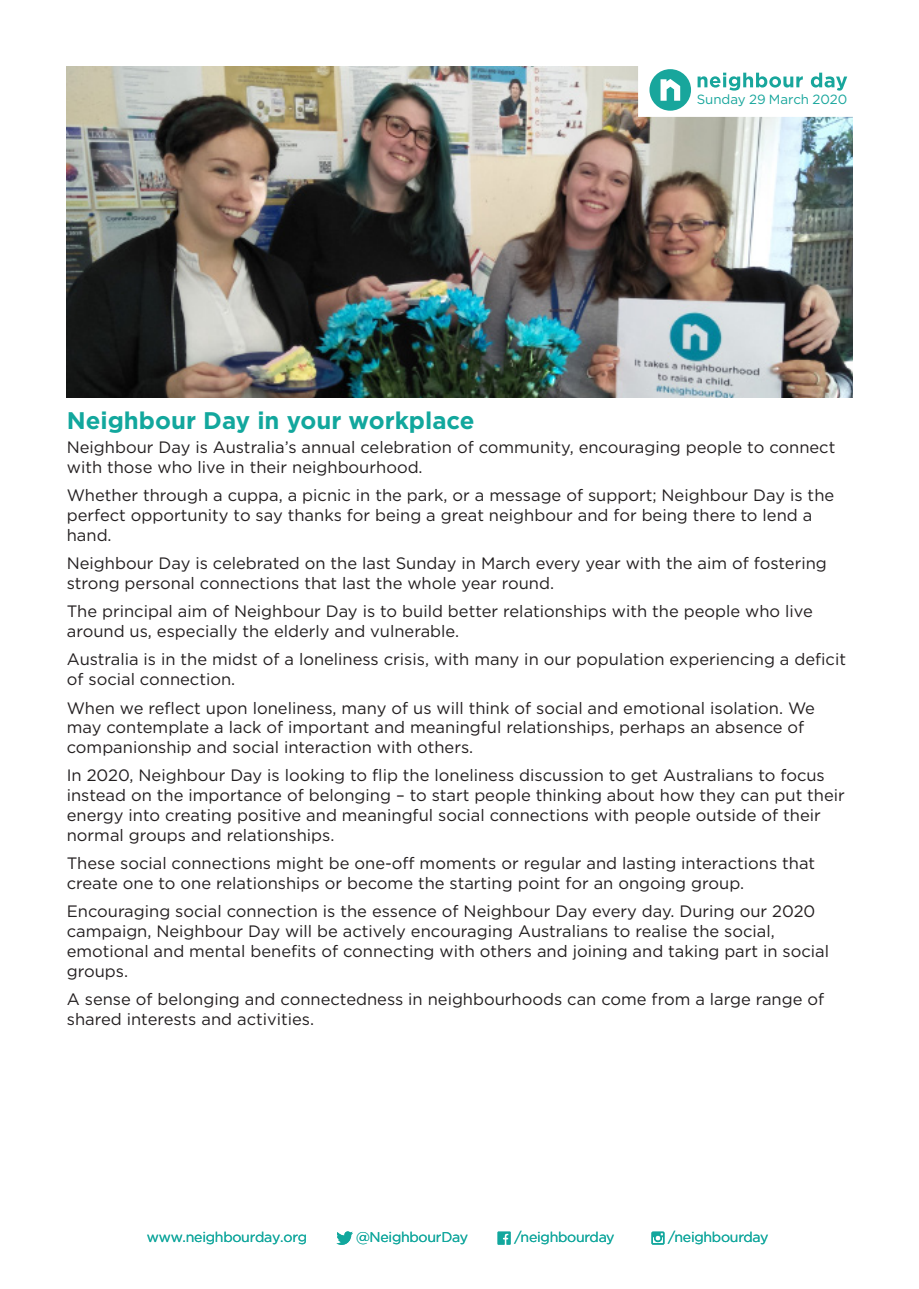
<style>
.page{position:relative;width:919px;height:1289px;background:#fff}
.page>*{position:absolute;margin:0;border:0;box-sizing:border-box;transform-origin:0 0}
.Heading_1{font:700 24px "Gotham";color:#12a79d}
.t1{font:16.5px/19.8px "Gotham";color:#231f20}
.t2{font:14.1px "Gotham";letter-spacing:-.02em;color:#12a79d}
.t3{font:13.35px "Gotham";color:#18a69c}
</style>
<div class="page">
<img style="left:67px;top:67px;width:785px;height:331px">
<svg style="left:635px;top:66px;width:218px;height:53px"></svg>
<svg style="left:497px;top:1231px;width:13px;height:13px"></svg>
<svg style="left:336px;top:1231px;width:17px;height:13px"></svg>
<svg style="left:651px;top:1231px;width:13px;height:13px"></svg>
<p class="t3" style="left:696px;top:90px;width:152px">Sunday 29 March 2020</p>
<p class="Heading_1" style="left:67px;top:404px;width:409px">Neighbour Day in your workplace</p>
<p class="t1" style="left:67px;top:437px;width:770px">Neighbour Day is Australia’s annual celebration of community, encouraging people to connect with those who live in their neighbourhood.</p>
<p class="t1" style="left:67px;top:485px;width:769px">Whether through a cuppa, a picnic in the park, or a message of support; Neighbour Day is the perfect opportunity to say thanks for being a great neighbour and for being there to lend a hand.</p>
<p class="t1" style="left:67px;top:553px;width:761px">Neighbour Day is celebrated on the last Sunday in March every year with the aim of fostering strong personal connections that last the whole year round.</p>
<p class="t1" style="left:67px;top:601px;width:747px">The principal aim of Neighbour Day is to build better relationships with the people who live around us, especially the elderly and vulnerable.</p>
<p class="t1" style="left:67px;top:649px;width:780px">Australia is in the midst of a loneliness crisis, with many in our population experiencing a deficit of social connection.</p>
<p class="t1" style="left:67px;top:697px;width:749px">When we reflect upon loneliness, many of us will think of social and emotional isolation. We may contemplate a lack of important and meaningful relationships, perhaps an absence of companionship and social interaction with others.</p>
<p class="t1" style="left:67px;top:765px;width:779px">In 2020, Neighbour Day is looking to flip the loneliness discussion to get Australians to focus instead on the importance of belonging – to start people thinking about how they can put their energy into creating positive and meaningful social connections with people outside of their normal groups and relationships.</p>
<p class="t1" style="left:67px;top:853px;width:749px">These social connections might be one-off moments or regular and lasting interactions that create one to one relationships or become the starting point for an ongoing group.</p>
<p class="t1" style="left:67px;top:901px;width:763px">Encouraging social connection is the essence of Neighbour Day every day. During our 2020 campaign, Neighbour Day will be actively encouraging Australians to realise the social, emotional and mental benefits of connecting with others and joining and taking part in social groups.</p>
<p class="t1" style="left:67px;top:989px;width:758px">A sense of belonging and connectedness in neighbourhoods can come from a large range of shared interests and activities.</p>
<p class="t2" style="left:147px;top:1227px;width:162px">www.neighbourday.org</p>
<p class="t2" style="left:356px;top:1227px;width:114px">@NeighbourDay</p>
<p class="t2" style="left:514px;top:1228px;width:102px">/neighbourday</p>
<p class="t2" style="left:668px;top:1227px;width:102px">/neighbourday</p>
</div>
